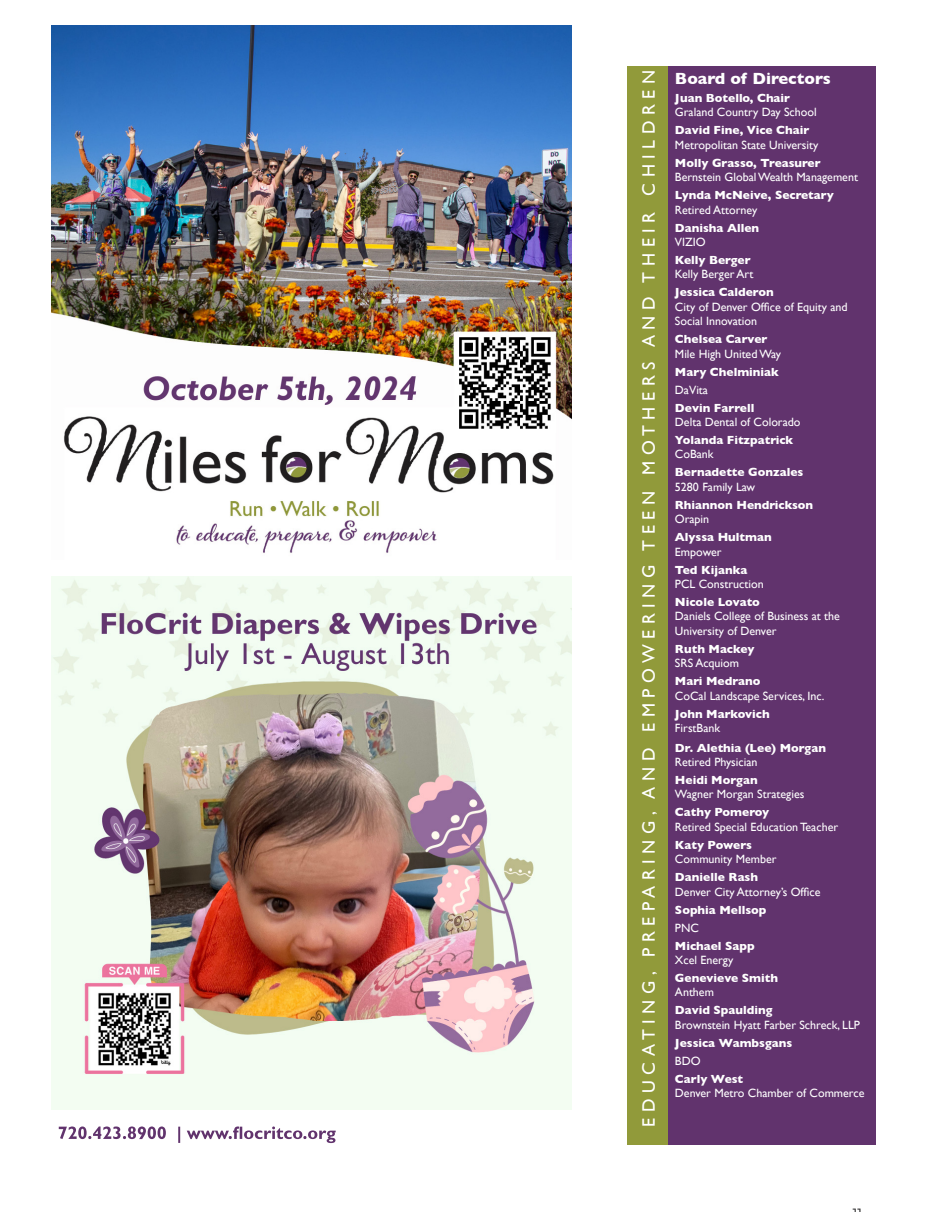
<style>
.page{position:relative;width:942px;height:1212px;background:#fff}
.page>*{position:absolute;margin:0;border:0;box-sizing:border-box;transform-origin:0 0}
.t1{font:18px "Gill Sans";letter-spacing:.31em;color:#fff}
.t2{font:700 16.5px "Gill Sans";color:#fff}
.t3{font:12px/14.4px "Gill Sans";color:#fff}
.t4{font:700 12px "Gill Sans";color:#fff}
</style>
<div class="page">
<div style="left:627px;top:67px;width:41px;height:1078px;background:#919a3a"></div>
<div style="left:668px;top:67px;width:207px;height:1078px;background:#61336d"></div>
<svg style="left:59px;top:1127px;width:277px;height:16px"></svg>
<img style="left:51px;top:576px;width:521px;height:534px">
<img style="left:51px;top:26px;width:521px;height:527px">
<p class="t1" style="left:638px;top:1127px;width:1058px;rotate:-90deg">EDUCATING, PREPARING, AND EMPOWERING TEEN MOTHERS AND THEIR CHILDREN</p>
<p class="t2" style="left:675px;top:65px;width:157px">Board of Directors</p>
<p class="t4" style="left:675px;top:88px;width:117px">Juan Botello, Chair</p>
<p class="t3" style="left:675px;top:105px;width:143px">Graland Country Day School</p>
<p class="t4" style="left:675px;top:121px;width:136px">David Fine, Vice Chair</p>
<p class="t3" style="left:675px;top:137px;width:145px">Metropolitan State University</p>
<p class="t4" style="left:675px;top:153px;width:147px">Molly Grasso, Treasurer</p>
<p class="t3" style="left:675px;top:170px;width:185px">Bernstein Global Wealth Management</p>
<p class="t4" style="left:675px;top:186px;width:160px">Lynda McNeive, Secretary</p>
<p class="t3" style="left:675px;top:202px;width:84px">Retired Attorney</p>
<p class="t4" style="left:675px;top:218px;width:86px">Danisha Allen</p>
<p class="t3" style="left:675px;top:235px;width:32px">VIZIO</p>
<p class="t4" style="left:675px;top:250px;width:77px">Kelly Berger</p>
<p class="t3" style="left:675px;top:267px;width:80px">Kelly Berger Art</p>
<p class="t4" style="left:675px;top:283px;width:100px">Jessica Calderon</p>
<p class="t3" style="left:675px;top:299px;width:174px">City of Denver Office of Equity and<br>Social Innovation</p>
<p class="t4" style="left:675px;top:330px;width:94px">Chelsea Carver</p>
<p class="t3" style="left:675px;top:346px;width:108px">Mile High United Way</p>
<p class="t4" style="left:675px;top:362px;width:106px">Mary Chelminiak</p>
<p class="t3" style="left:675px;top:382px;width:35px">DaVita</p>
<p class="t4" style="left:675px;top:398px;width:81px">Devin Farrell</p>
<p class="t3" style="left:675px;top:415px;width:127px">Delta Dental of Colorado</p>
<p class="t4" style="left:675px;top:430px;width:120px">Yolanda Fitzpatrick</p>
<p class="t3" style="left:675px;top:447px;width:40px">CoBank</p>
<p class="t4" style="left:675px;top:463px;width:130px">Bernadette Gonzales</p>
<p class="t3" style="left:675px;top:479px;width:82px">5280 Family Law</p>
<p class="t4" style="left:675px;top:495px;width:140px">Rhiannon Hendrickson</p>
<p class="t3" style="left:675px;top:512px;width:36px">Orapin</p>
<p class="t4" style="left:675px;top:528px;width:98px">Alyssa Hultman</p>
<p class="t3" style="left:675px;top:544px;width:48px">Empower</p>
<p class="t4" style="left:675px;top:560px;width:74px">Ted Kijanka</p>
<p class="t3" style="left:675px;top:577px;width:90px">PCL Construction</p>
<p class="t4" style="left:675px;top:592px;width:86px">Nicole Lovato</p>
<p class="t3" style="left:675px;top:609px;width:166px">Daniels College of Business at the<br>University of Denver</p>
<p class="t4" style="left:675px;top:639px;width:81px">Ruth Mackey</p>
<p class="t3" style="left:675px;top:656px;width:66px">SRS Acquiom</p>
<p class="t4" style="left:675px;top:672px;width:87px">Mari Medrano</p>
<p class="t3" style="left:675px;top:688px;width:151px">CoCal Landscape Services, Inc.</p>
<p class="t4" style="left:675px;top:704px;width:96px">John Markovich</p>
<p class="t3" style="left:675px;top:721px;width:47px">FirstBank</p>
<p class="t4" style="left:675px;top:738px;width:153px">Dr. Alethia (Lee) Morgan</p>
<p class="t3" style="left:675px;top:755px;width:84px">Retired Physician</p>
<p class="t4" style="left:675px;top:770px;width:84px">Heidi Morgan</p>
<p class="t3" style="left:675px;top:787px;width:131px">Wagner Morgan Strategies</p>
<p class="t4" style="left:675px;top:803px;width:96px">Cathy Pomeroy</p>
<p class="t3" style="left:675px;top:819px;width:165px">Retired Special Education Teacher</p>
<p class="t4" style="left:675px;top:835px;width:78px">Katy Powers</p>
<p class="t3" style="left:675px;top:852px;width:103px">Community Member</p>
<p class="t4" style="left:675px;top:868px;width:85px">Danielle Rash</p>
<p class="t3" style="left:675px;top:884px;width:147px">Denver City Attorney’s Office</p>
<p class="t4" style="left:675px;top:900px;width:93px">Sophia Mellsop</p>
<p class="t3" style="left:675px;top:920px;width:25px">PNC</p>
<p class="t4" style="left:675px;top:936px;width:81px">Michael Sapp</p>
<p class="t3" style="left:675px;top:953px;width:60px">Xcel Energy</p>
<p class="t4" style="left:675px;top:968px;width:105px">Genevieve Smith</p>
<p class="t3" style="left:675px;top:985px;width:40px">Anthem</p>
<p class="t4" style="left:675px;top:1001px;width:99px">David Spaulding</p>
<p class="t3" style="left:675px;top:1017px;width:187px">Brownstein Hyatt Farber Schreck, LLP</p>
<p class="t4" style="left:675px;top:1033px;width:119px">Jessica Wambsgans</p>
<p class="t3" style="left:675px;top:1053px;width:27px">BDO</p>
<p class="t4" style="left:675px;top:1069px;width:70px">Carly West</p>
<p class="t3" style="left:675px;top:1086px;width:191px">Denver Metro Chamber of Commerce</p>
</div>
